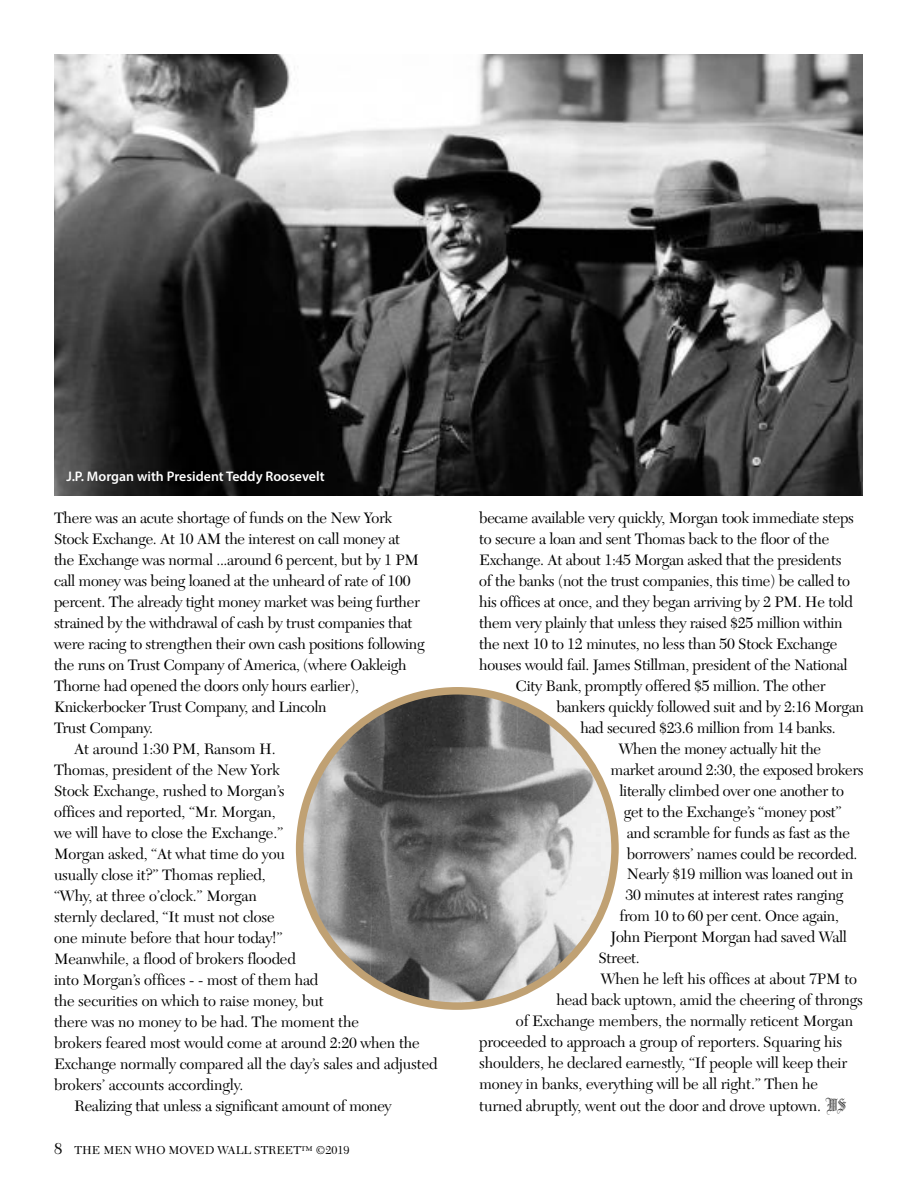
<style>
.page{position:relative;width:918px;height:1188px;background:#fff}
.page>*{position:absolute;margin:0;border:0;box-sizing:border-box;transform-origin:0 0}
.t1{font:15.75px "New Caledonia";letter-spacing:-.02em;color:#000}
.t2{font:600 13.95px "Myriad Pro";color:#fff}
.t3{font:12px "New Caledonia";color:#000}
.s1{font-size:16.5px}
.s2{font-family:"Blackletter 686 BT";font-size:18px}
</style>
<div class="page">
<img style="left:54px;top:54px;width:809px;height:442px">
<img style="left:300px;top:691px;width:315px;height:315px;border-radius:158px">
<div style="left:296px;top:687px;width:323px;height:323px;border:8px solid #c0a173;border-radius:50%"></div>
<p class="t2" style="left:66px;top:467px;width:260px">J.P. Morgan with President Teddy Roosevelt</p>
<p class="t1" style="left:54px;top:508px;width:340px">There was an acute shortage of funds on the New York</p>
<p class="t1" style="left:54px;top:529px;width:348px">Stock Exchange. At 10 AM the interest on call money at</p>
<p class="t1" style="left:54px;top:550px;width:366px">the Exchange was normal ...around 6 percent, but by 1 PM</p>
<p class="t1" style="left:54px;top:571px;width:358px">call money was being loaned at the unheard of rate of 100</p>
<p class="t1" style="left:54px;top:592px;width:367px">percent. The already tight money market was being further</p>
<p class="t1" style="left:54px;top:613px;width:360px">strained by the withdrawal of cash by trust companies that</p>
<p class="t1" style="left:54px;top:634px;width:372px">were racing to strengthen their own cash positions following</p>
<p class="t1" style="left:54px;top:655px;width:354px">the runs on Trust Company of America, (where Oakleigh</p>
<p class="t1" style="left:54px;top:676px;width:307px">Thorne had opened the doors only hours earlier),</p>
<p class="t1" style="left:54px;top:697px;width:274px">Knickerbocker Trust Company, and Lincoln</p>
<p class="t1" style="left:54px;top:718px;width:101px">Trust Company.</p>
<p class="t1" style="left:74px;top:739px;width:203px">At around 1:30 PM, Ransom H.</p>
<p class="t1" style="left:54px;top:760px;width:227px">Thomas, president of the New York</p>
<p class="t1" style="left:54px;top:781px;width:232px">Stock Exchange, rushed to Morgan’s</p>
<p class="t1" style="left:54px;top:802px;width:223px">offices and reported, “Mr. Morgan,</p>
<p class="t1" style="left:54px;top:823px;width:231px">we will have to close the Exchange.”</p>
<p class="t1" style="left:54px;top:844px;width:233px">Morgan asked, “At what time do you</p>
<p class="t1" style="left:54px;top:865px;width:213px">usually close it?” Thomas replied,</p>
<p class="t1" style="left:54px;top:886px;width:204px">“Why, at three o’clock.” Morgan</p>
<p class="t1" style="left:54px;top:907px;width:222px">sternly declared, “It must not close</p>
<p class="t1" style="left:54px;top:928px;width:230px">one minute before that hour today!”</p>
<p class="t1" style="left:54px;top:949px;width:243px">Meanwhile, a flood of brokers flooded</p>
<p class="t1" style="left:54px;top:970px;width:266px">into Morgan’s offices - - most of them had</p>
<p class="t1" style="left:54px;top:991px;width:271px">the securities on which to raise money, but</p>
<p class="t1" style="left:54px;top:1012px;width:306px">there was no money to be had. The moment the</p>
<p class="t1" style="left:54px;top:1033px;width:367px">brokers feared most would come at around 2:20 when the</p>
<p class="t1" style="left:54px;top:1054px;width:385px">Exchange normally compared all the day’s sales and adjusted</p>
<p class="t1" style="left:54px;top:1075px;width:191px">brokers’ accounts accordingly.</p>
<p class="t1" style="left:74px;top:1096px;width:319px">Realizing that unless a significant amount of money</p>
<p class="t3" style="left:54px;top:1143px;width:297px"><span class="s1">8</span> THE MEN WHO MOVED WALL STREET™ ©2019</p>
<p class="t1" style="left:479px;top:508px;width:376px">became available very quickly, Morgan took immediate steps</p>
<p class="t1" style="left:479px;top:529px;width:352px">to secure a loan and sent Thomas back to the floor of the</p>
<p class="t1" style="left:479px;top:550px;width:364px">Exchange. At about 1:45 Morgan asked that the presidents</p>
<p class="t1" style="left:479px;top:571px;width:372px">of the banks (not the trust companies, this time) be called to</p>
<p class="t1" style="left:479px;top:592px;width:375px">his offices at once, and they began arriving by 2 PM. He told</p>
<p class="t1" style="left:479px;top:613px;width:365px">them very plainly that unless they raised $25 million within</p>
<p class="t1" style="left:479px;top:634px;width:360px">the next 10 to 12 minutes, no less than 50 Stock Exchange</p>
<p class="t1" style="left:479px;top:655px;width:370px">houses would fail. James Stillman, president of the National</p>
<p class="t1" style="left:516px;top:676px;width:311px">City Bank, promptly offered $5 million. The other</p>
<p class="t1" style="left:556px;top:697px;width:309px">bankers quickly followed suit and by 2:16 Morgan</p>
<p class="t1" style="left:580px;top:718px;width:257px">had secured $23.6 million from 14 banks.</p>
<p class="t1" style="left:619px;top:739px;width:204px">When the money actually hit the</p>
<p class="t1" style="left:610px;top:760px;width:255px">market around 2:30, the exposed brokers</p>
<p class="t1" style="left:619px;top:781px;width:226px">literally climbed over one another to</p>
<p class="t1" style="left:624px;top:802px;width:219px">get to the Exchange’s “money post”</p>
<p class="t1" style="left:627px;top:823px;width:224px">and scramble for funds as fast as the</p>
<p class="t1" style="left:627px;top:844px;width:232px">borrowers’ names could be recorded.</p>
<p class="t1" style="left:627px;top:865px;width:228px">Nearly $19 million was loaned out in</p>
<p class="t1" style="left:625px;top:886px;width:219px">30 minutes at interest rates ranging</p>
<p class="t1" style="left:619px;top:907px;width:221px">from 10 to 60 per cent. Once again,</p>
<p class="t1" style="left:610px;top:928px;width:238px">John Pierpont Morgan had saved Wall</p>
<p class="t1" style="left:598px;top:949px;width:43px">Street.</p>
<p class="t1" style="left:601px;top:970px;width:258px">When he left his offices at about 7PM to</p>
<p class="t1" style="left:556px;top:991px;width:308px">head back uptown, amid the cheering of throngs</p>
<p class="t1" style="left:516px;top:1012px;width:339px">of Exchange members, the normally reticent Morgan</p>
<p class="t1" style="left:479px;top:1033px;width:364px">proceeded to approach a group of reporters. Squaring his</p>
<p class="t1" style="left:479px;top:1054px;width:369px">shoulders, he declared earnestly, “If people will keep their</p>
<p class="t1" style="left:479px;top:1075px;width:340px">money in banks, everything will be all right.” Then he</p>
<p class="t1" style="left:479px;top:1097px;width:368px">turned abruptly, went out the door and drove uptown. <span class="s2">WS</span></p>
</div>
